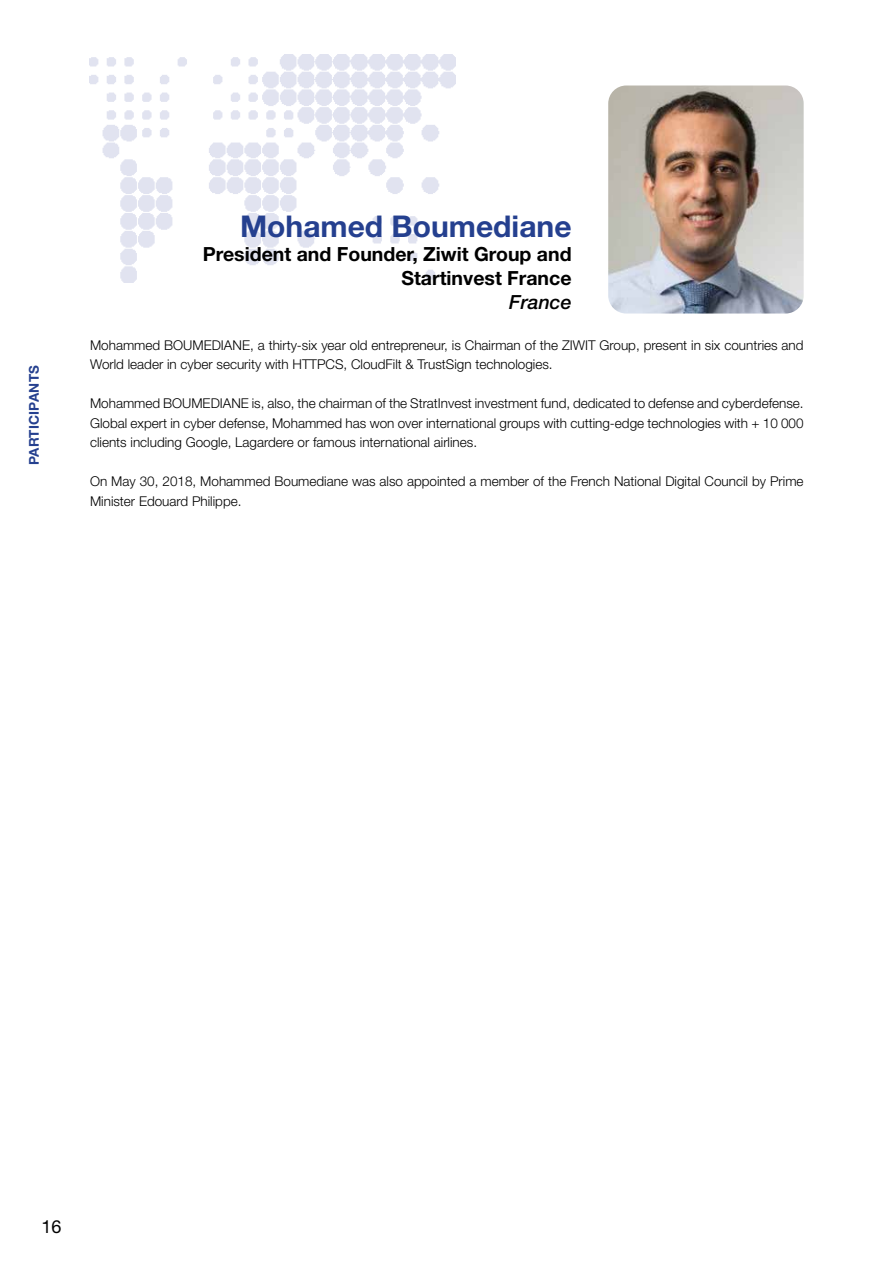
<style>
.page{position:relative;width:893px;height:1263px;background:#fff}
.page>*{position:absolute;margin:0;border:0;box-sizing:border-box;transform-origin:0 0}
.t1{font:700 30px "Helvetica Neue LT Std";color:#25408f}
.t2{font:700 19.5px/24px "Helvetica Neue LT Std";color:#000;text-align:right}
.t3{font:italic 500 19.5px "Helvetica Neue LT Std";color:#000}
.t4{font:18px "Helvetica Neue LT Std";color:#000}
.t5{font:300 13.5px/19.5px "Helvetica Neue LT Std";color:#000}
.t6{font:700 13.5px "Helvetica Neue LT Std";letter-spacing:.01em;color:#25408f}
</style>
<div class="page">
<img style="left:89px;top:54px;width:366px;height:228px">
<img style="left:608px;top:86px;width:196px;height:228px">
<p class="t6" style="left:26px;top:465px;width:102px;rotate:-90deg">PARTICIPANTS</p>
<h1 class="t1" style="left:240px;top:208px;width:333px">Mohamed Boumediane</h1>
<h2 class="t2" style="left:203px;top:242px;width:370px">President and Founder, Ziwit Group and<br>Startinvest France</h2>
<h2 class="t3" style="left:509px;top:291px;width:64px">France</h2>
<p class="t5" style="left:90px;top:335px;width:715px">Mohammed BOUMEDIANE, a thirty-six year old entrepreneur, is Chairman of the ZIWIT Group, present in six countries and<br>World leader in cyber security with HTTPCS, CloudFilt &amp; TrustSign technologies.</p>
<p class="t5" style="left:90px;top:393px;width:715px;text-align:justify">Mohammed BOUMEDIANE is, also, the chairman of the StratInvest investment fund, dedicated to defense and cyberdefense.<br>Global expert in cyber defense, Mohammed has won over international groups with cutting-edge technologies with + 10 000 clients including Google, Lagardere or famous international airlines.</p>
<p class="t5" style="left:90px;top:471px;width:715px">On May 30, 2018, Mohammed Boumediane was also appointed a member of the French National Digital Council by Prime<br>Minister Edouard Philippe.</p>
<h3 class="t4" style="left:42px;top:1215px;width:22px">16</h3>
</div>
